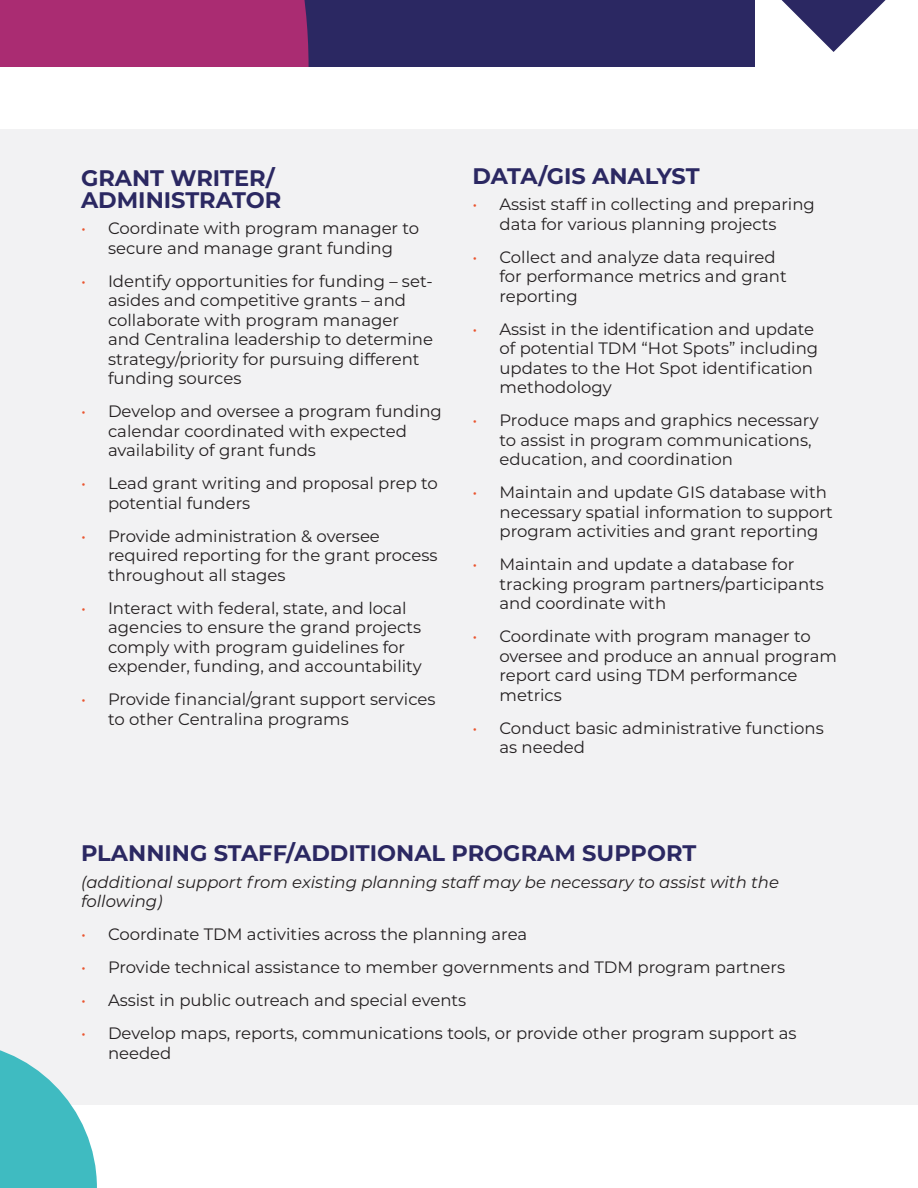
<style>
.page{position:relative;width:918px;height:1188px;background:#fff}
.page>*{position:absolute;margin:0;border:0;box-sizing:border-box;transform-origin:0 0}
.header_3{font:700 22.5px/22.5px "Montserrat";color:#2b2862}
.t1{font:16.5px/19.5px "Montserrat";color:#231f20}
.t2{font:italic 16.5px/19.5px "Montserrat";color:#231f20}
.s1{color:#ea552f}
</style>
<div class="page">
<div style="left:0;top:129px;width:918px;height:975px;background:#f2f2f3"></div>
<svg style="left:0;top:1050px;width:97px;height:138px"></svg>
<div style="left:0;top:0;width:755px;height:67px;background:#2b2862"></div>
<div style="left:0;top:0;width:309px;height:67px;background:#aa2c72"></div>
<svg style="left:781px;top:0;width:105px;height:52px"></svg>
<p class="header_3" style="left:81px;top:165px;width:202px">GRANT WRITER/<br>ADMINISTRATOR</p>
<p class="t1" style="left:81px;top:218px;width:340px;text-align:center"><span class="s1">•</span> Coordinate with program manager to secure and manage grant funding</p>
<p class="t1" style="left:108px;top:271px;width:327px;text-indent:-27px"><span class="s1">•</span> Identify opportunities for funding – set&shy;asides and competitive grants – and collaborate with program manager and Centralina leadership to determine strategy/priority for pursuing different funding sources</p>
<p class="t1" style="left:108px;top:401px;width:335px;text-indent:-27px"><span class="s1">•</span> Develop and oversee a program funding calendar coordinated with expected availability of grant funds</p>
<p class="t1" style="left:108px;top:473px;width:331px;text-indent:-27px"><span class="s1">•</span> Lead grant writing and proposal prep to potential funders</p>
<p class="t1" style="left:108px;top:526px;width:331px;text-indent:-27px"><span class="s1">•</span> Provide administration &amp; oversee required reporting for the grant process throughout all stages</p>
<p class="t1" style="left:108px;top:598px;width:315px;text-indent:-27px"><span class="s1">•</span> Interact with federal, state, and local agencies to ensure the grand projects comply with program guidelines for expender, funding, and accountability</p>
<p class="t1" style="left:108px;top:689px;width:329px;text-indent:-27px"><span class="s1">•</span> Provide financial/grant support services to other Centralina programs</p>
<p class="header_3" style="left:472px;top:163px;width:229px">DATA/GIS ANALYST</p>
<p class="t1" style="left:500px;top:194px;width:317px;text-indent:-27px"><span class="s1">•</span> Assist staff in collecting and preparing data for various planning projects</p>
<p class="t1" style="left:500px;top:246px;width:289px;text-indent:-27px"><span class="s1">•</span> Collect and analyze data required for performance metrics and grant reporting</p>
<p class="t1" style="left:500px;top:318px;width:320px;text-indent:-27px"><span class="s1">•</span> Assist in the identification and update of potential TDM “Hot Spots” including updates to the Hot Spot identification methodology</p>
<p class="t1" style="left:500px;top:410px;width:321px;text-indent:-27px"><span class="s1">•</span> Produce maps and graphics necessary to assist in program communications, education, and coordination</p>
<p class="t1" style="left:500px;top:482px;width:335px;text-indent:-27px"><span class="s1">•</span> Maintain and update GIS database with necessary spatial information to support program activities and grant reporting</p>
<p class="t1" style="left:500px;top:554px;width:326px;text-indent:-27px"><span class="s1">•</span> Maintain and update a database for tracking program partners/participants and coordinate with</p>
<p class="t1" style="left:500px;top:626px;width:339px;text-indent:-27px"><span class="s1">•</span> Coordinate with program manager to oversee and produce an annual program report card using TDM performance metrics</p>
<p class="t1" style="left:500px;top:717px;width:326px;text-indent:-27px"><span class="s1">•</span> Conduct basic administrative functions as needed</p>
<p class="header_3" style="left:81px;top:841px;width:617px">PLANNING STAFF/ADDITIONAL PROGRAM SUPPORT</p>
<p class="t2" style="left:81px;top:872px;width:700px">(additional support from existing planning staff may be necessary to assist with the following)</p>
<p class="t1" style="left:81px;top:924px;width:448px"><span class="s1">•</span> Coordinate TDM activities across the planning area</p>
<p class="t1" style="left:81px;top:957px;width:706px"><span class="s1">•</span> Provide technical assistance to member governments and TDM program partners</p>
<p class="t1" style="left:81px;top:990px;width:387px"><span class="s1">•</span> Assist in public outreach and special events</p>
<p class="t1" style="left:108px;top:1023px;width:690px;text-indent:-27px"><span class="s1">•</span> Develop maps, reports, communications tools, or provide other program support as needed</p>
</div>
